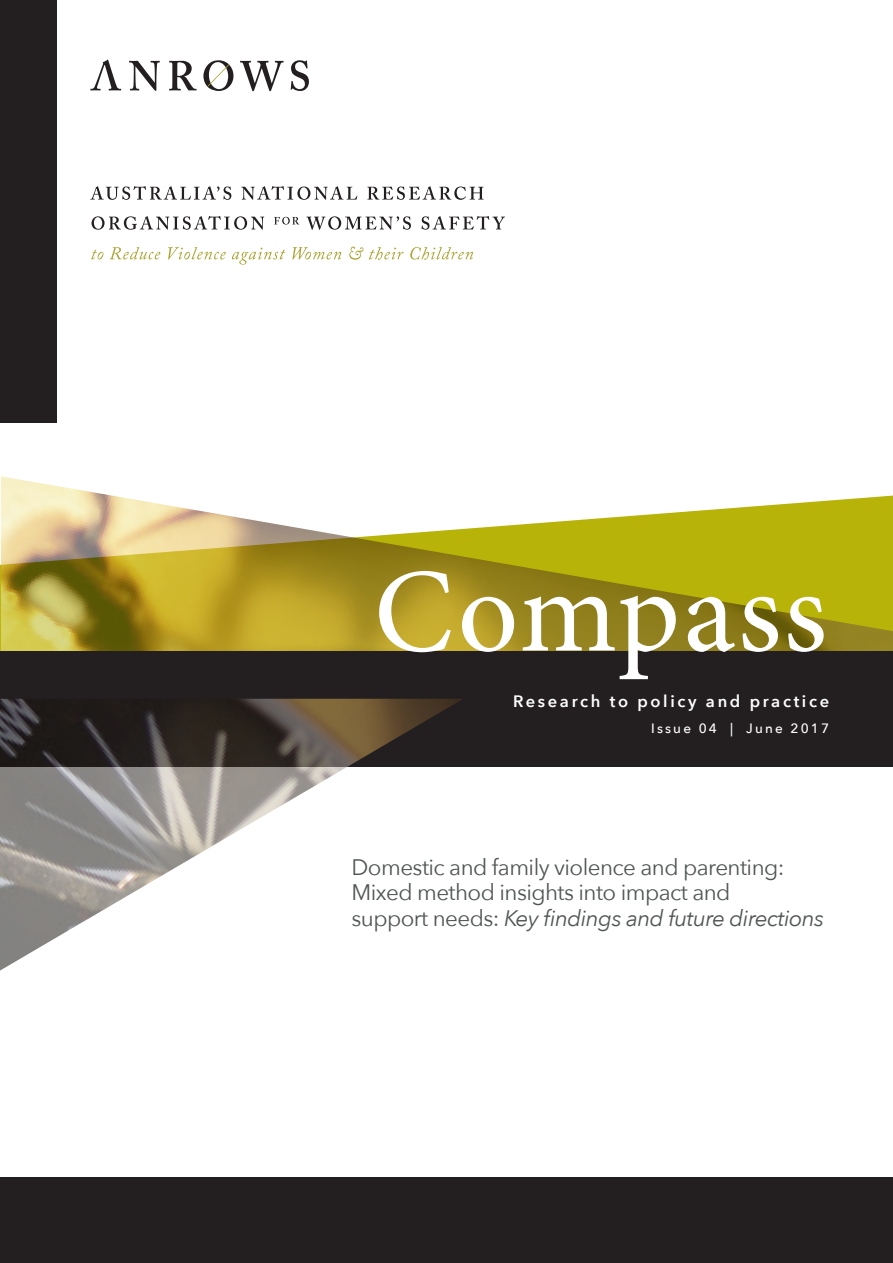
<style>
.page{position:relative;width:893px;height:1263px;background:#fff}
.page>*{position:absolute;margin:0;border:0;box-sizing:border-box;transform-origin:0 0}
.t1{font:119.55px "Minion Pro";letter-spacing:.015em;color:#fff}
.foreward{font:22.35px/25.3px "Avenir Next";letter-spacing:-.025em;color:#505654}
.t2{font:600 16.5px "Avenir Next";letter-spacing:.16em;color:#fff}
.t3{font:500 13.5px "Avenir Next";letter-spacing:.16em;color:#fff}
.s1{font-style:italic}
</style>
<div class="page">
<img style="left:1px;top:476px;width:892px;height:175px">
<div style="left:0;top:651px;width:893px;height:116px;background:#231f20"></div>
<div style="left:0;top:1178px;width:893px;height:85px;background:#231f20"></div>
<div style="left:0;top:0;width:56px;height:423px;background:#231f20"></div>
<img style="left:0;top:699px;width:462px;height:272px">
<svg style="left:129px;top:61px;width:31px;height:30px"></svg>
<svg style="left:169px;top:61px;width:27px;height:29px"></svg>
<svg style="left:240px;top:61px;width:44px;height:30px"></svg>
<svg style="left:291px;top:60px;width:18px;height:31px"></svg>
<svg style="left:90px;top:60px;width:31px;height:30px"></svg>
<svg style="left:203px;top:60px;width:30px;height:31px"></svg>
<svg style="left:90px;top:186px;width:141px;height:14px"></svg>
<svg style="left:241px;top:186px;width:116px;height:14px"></svg>
<svg style="left:367px;top:186px;width:117px;height:14px"></svg>
<svg style="left:92px;top:216px;width:172px;height:14px"></svg>
<svg style="left:274px;top:217px;width:25px;height:8px"></svg>
<svg style="left:307px;top:216px;width:104px;height:14px"></svg>
<svg style="left:422px;top:216px;width:83px;height:14px"></svg>
<svg style="left:91px;top:249px;width:12px;height:10px"></svg>
<svg style="left:110px;top:247px;width:50px;height:12px"></svg>
<svg style="left:168px;top:247px;width:58px;height:13px"></svg>
<svg style="left:232px;top:248px;width:53px;height:17px"></svg>
<svg style="left:292px;top:247px;width:49px;height:13px"></svg>
<svg style="left:349px;top:247px;width:14px;height:13px"></svg>
<svg style="left:369px;top:247px;width:35px;height:13px"></svg>
<svg style="left:410px;top:247px;width:63px;height:13px"></svg>
<p class="t1" style="left:374px;top:532px;width:455px">Compass</p>
<p class="t2" style="left:513px;top:687px;width:318px">Research to policy and practice</p>
<p class="t3" style="left:651px;top:717px;width:180px">Issue 04 | June 2017</p>
<p class="foreward" style="left:352px;top:854px;width:474px">Domestic and family violence and parenting:<br>Mixed method insights into impact and<br>support needs: <span class="s1">Key findings and future directions</span></p>
</div>
